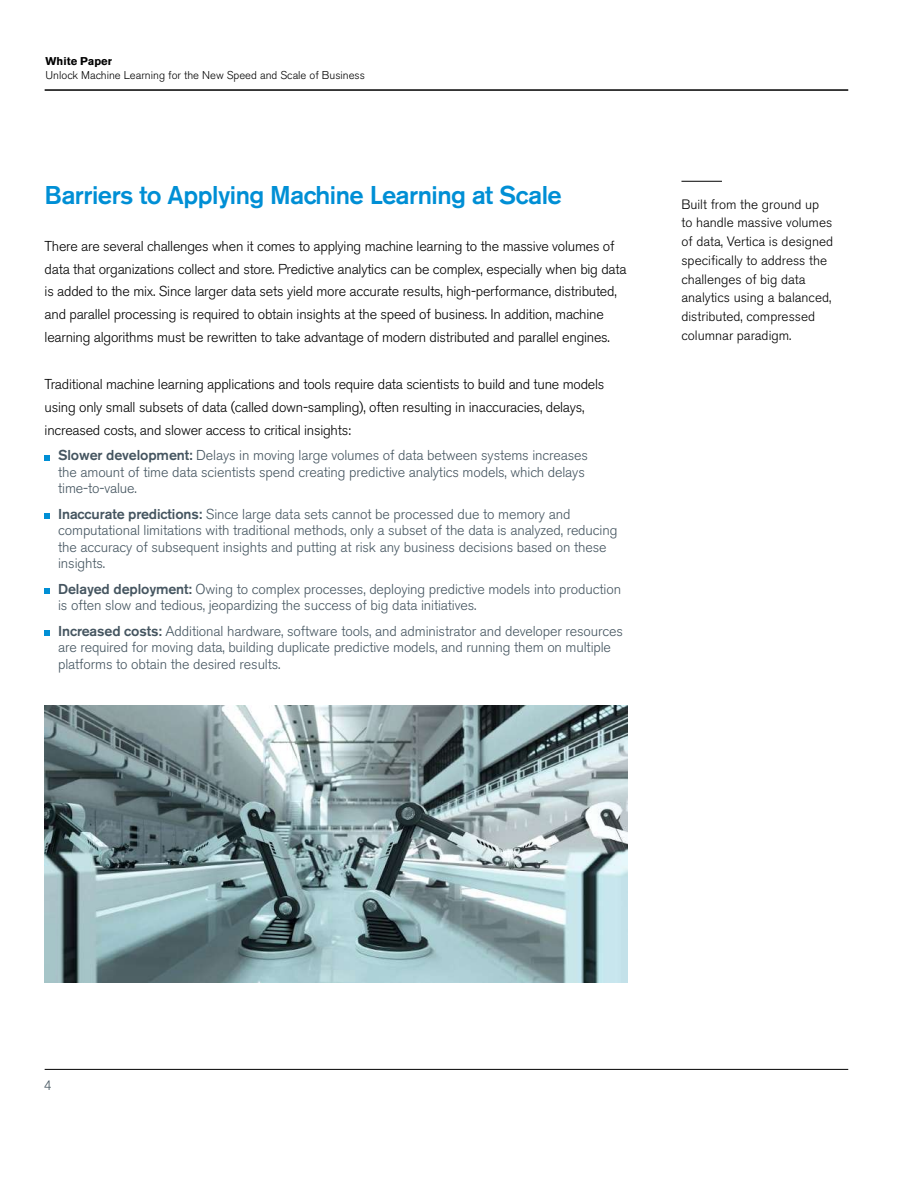
<style>
.page{position:relative;width:918px;height:1188px;background:#fff}
.page>*{position:absolute;margin:0;border:0;box-sizing:border-box;transform-origin:0 0}
.t1{font:500 25.5px "Akzidenz Grotesk BE";letter-spacing:-.02em;color:#008fd5}
.t2{font:300 14.25px/16.5px "Akzidenz Grotesk BE";letter-spacing:-.01em;color:#455560}
.t3{font:300 14.25px/22.8px "Akzidenz Grotesk BE";letter-spacing:-.015em;color:#000}
.t4{font:300 13.5px/18.8px "Akzidenz Grotesk BE";color:#000}
.t5{font:300 13.5px "Akzidenz Grotesk BE";color:#455560}
.t6{font:300 11.25px "Akzidenz Grotesk BE";color:#000}
.t7{font:700 11.25px "Akzidenz Grotesk BE";color:#000}
.s1{font-weight:500}
</style>
<div class="page">
<hr style="left:45px;top:1069px;width:803px;height:1px;background:#000">
<hr style="left:45px;top:89px;width:803px;height:2px;background:#000">
<hr style="left:681px;top:181px;width:41px;height:1px;background:#000">
<svg style="left:45px;top:455px;width:5px;height:5px"></svg>
<svg style="left:45px;top:514px;width:5px;height:5px"></svg>
<svg style="left:45px;top:589px;width:5px;height:5px"></svg>
<svg style="left:45px;top:631px;width:5px;height:5px"></svg>
<img style="left:45px;top:705px;width:583px;height:277px">
<p class="t7" style="left:46px;top:54px;width:68px">White Paper</p>
<p class="t6" style="left:46px;top:69px;width:321px">Unlock Machine Learning for the New Speed and Scale of Business</p>
<h1 class="t1" style="left:45px;top:179px;width:519px">Barriers to Applying Machine Learning at Scale</h1>
<p class="t3" style="left:45px;top:235px;width:583px">There are several challenges when it comes to applying machine learning to the massive volumes of data that organizations collect and store. Predictive analytics can be complex, especially when big data is added to the mix. Since larger data sets yield more accurate results, high-performance, distributed, and parallel processing is required to obtain insights at the speed of business. In addition, machine learning algorithms must be rewritten to take advantage of modern distributed and parallel engines.</p>
<p class="t3" style="left:45px;top:373px;width:561px">Traditional machine learning applications and tools require data scientists to build and tune models using only small subsets of data (called down-sampling), often resulting in inaccuracies, delays, increased costs, and slower access to critical insights:</p>
<p class="t2" style="left:58px;top:447px;width:531px"><span class="s1">Slower development:</span> Delays in moving large volumes of data between systems increases the amount of time data scientists spend creating predictive analytics models, which delays time-to-value.</p>
<p class="t2" style="left:58px;top:506px;width:561px"><span class="s1">Inaccurate predictions:</span> Since large data sets cannot be processed due to memory and computational limitations with traditional methods, only a subset of the data is analyzed, reducing the accuracy of subsequent insights and putting at risk any business decisions based on these insights.</p>
<p class="t2" style="left:58px;top:581px;width:564px"><span class="s1">Delayed deployment:</span> Owing to complex processes, deploying predictive models into production is often slow and tedious, jeopardizing the success of big data initiatives.</p>
<p class="t2" style="left:58px;top:623px;width:566px"><span class="s1">Increased costs:</span> Additional hardware, software tools, and administrator and developer resources are required for moving data, building duplicate predictive models, and running them on multiple platforms to obtain the desired results.</p>
<p class="t4" style="left:681px;top:195px;width:153px">Built from the ground up to handle massive volumes of data, Vertica is designed specifically to address the challenges of big data analytics using a balanced, distributed, compressed columnar paradigm.</p>
<p class="t5" style="left:44px;top:1078px;width:9px">4</p>
</div>
